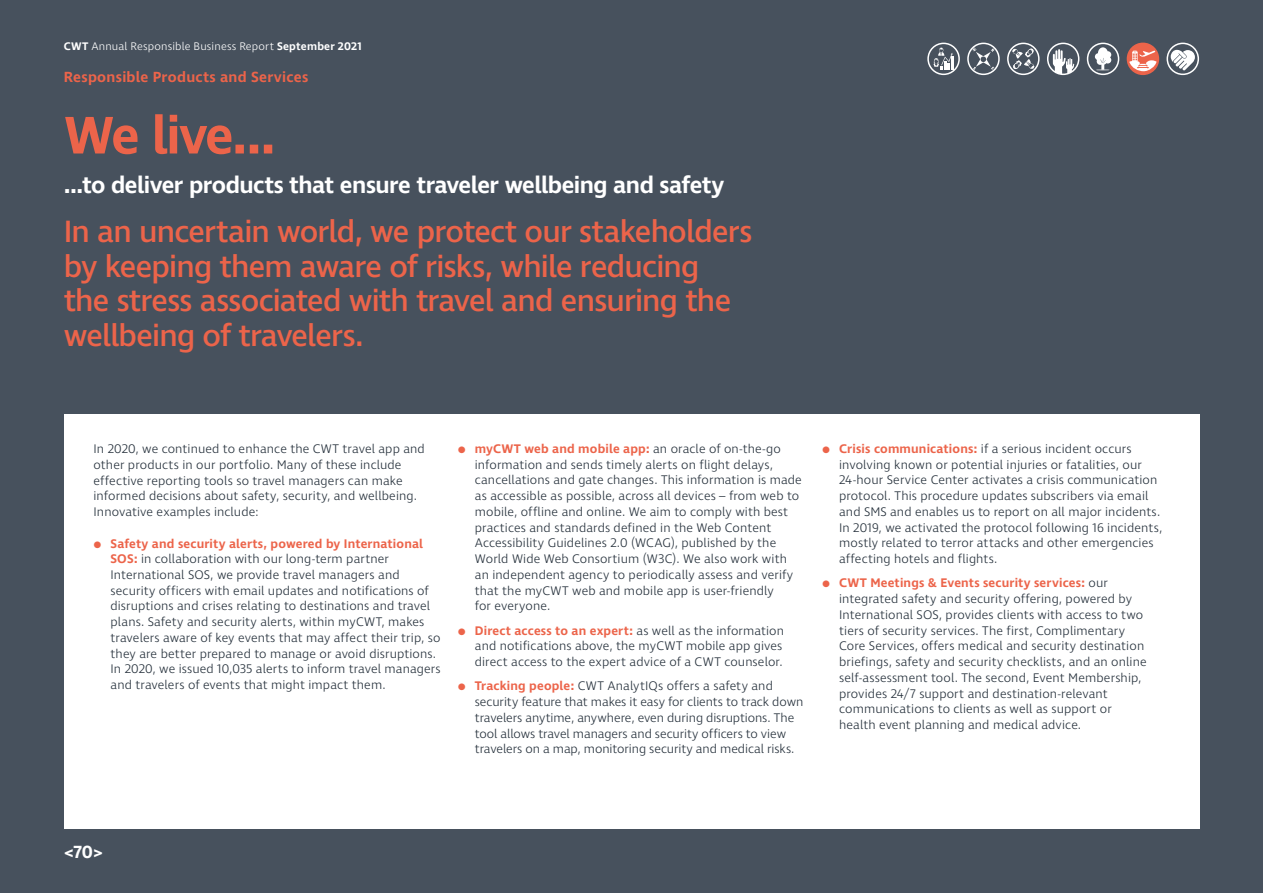
<style>
.page{position:relative;width:1263px;height:893px;background:#47515d}
.page>*{position:absolute;margin:0;border:0;box-sizing:border-box;transform-origin:0 0}
.t1{font:600 54px "Ingra";letter-spacing:-.045em;color:#ec644a}
.t2{font:500 31.5px/34.5px "Ingra";letter-spacing:-.025em;color:#ec644a}
.t3{font:600 24px "Ingra";letter-spacing:-.02em;color:#fff}
.t4{font:600 18px "Ingra";color:#fff}
.t5{font:600 15px "Ingra";letter-spacing:.02em;color:#ec644a}
.t6{font:300 12.75px/15.8px "Ingra";letter-spacing:.005em;color:#25303b}
.t7{font:300 11.25px "Ingra";letter-spacing:.015em;color:#fff}
.s1{font-weight:600}
.s2{color:#ec644a}
.s3{font-weight:600;color:#ec644a}
</style>
<div class="page">
<div style="left:1166px;top:43px;width:33px;height:32px;border:2px solid #fff;border-radius:50%"></div>
<svg style="left:1171px;top:50px;width:24px;height:20px"></svg>
<div style="left:1127px;top:43px;width:32px;height:32px;background:#ec644a;border:2px solid #ec644a;border-radius:50%"></div>
<svg style="left:1129px;top:51px;width:27px;height:20px"></svg>
<div style="left:1087px;top:43px;width:32px;height:32px;border:2px solid #fff;border-radius:50%"></div>
<svg style="left:1095px;top:47px;width:16px;height:24px"></svg>
<div style="left:1047px;top:43px;width:32px;height:32px;border:2px solid #fff;border-radius:50%"></div>
<svg style="left:1053px;top:49px;width:21px;height:25px"></svg>
<div style="left:1007px;top:43px;width:32px;height:32px;border:2px solid #fff;border-radius:50%"></div>
<svg style="left:1012px;top:48px;width:22px;height:22px"></svg>
<div style="left:927px;top:43px;width:33px;height:32px;border:2px solid #fff;border-radius:50%"></div>
<svg style="left:933px;top:48px;width:21px;height:22px"></svg>
<div style="left:967px;top:43px;width:33px;height:32px;border:2px solid #fff;border-radius:50%"></div>
<svg style="left:972px;top:47px;width:22px;height:23px"></svg>
<div style="left:64px;top:415px;width:1135px;height:414px;background:#fff"></div>
<p class="t7" style="left:64px;top:39px;width:299px"><span class="s1">CWT</span> Annual Responsible Business Report <span class="s1">September 2021</span></p>
<p class="t5" style="left:64px;top:68px;width:246px">Responsible Products and Services</p>
<h1 class="t1" style="left:64px;top:102px;width:214px">We live…</h1>
<h3 class="t3" style="left:64px;top:170px;width:662px">…to deliver products that ensure traveler wellbeing and safety</h3>
<h2 class="t2" style="left:64px;top:216px;width:690px">In an uncertain world, we protect our stakeholders by keeping them aware of risks, while reducing the stress associated with travel and ensuring the wellbeing of travelers.</h2>
<p class="t6" style="left:94px;top:441px;width:333px">In 2020, we continued to enhance the CWT travel app and other products in our portfolio. Many of these include effective reporting tools so travel managers can make informed decisions about safety, security, and wellbeing.<br>Innovative examples include:</p>
<p class="t6" style="left:111px;top:536px;width:332px;text-indent:-17px"><span class="s2">⚫</span> <span class="s3">Safety and security alerts, powered by International SOS:</span> in collaboration with our long-term partner International SOS, we provide travel managers and security officers with email updates and notifications of disruptions and crises relating to destinations and travel plans. Safety and security alerts, within myCWT, makes travelers aware of key events that may affect their trip, so they are better prepared to manage or avoid disruptions.<br>In 2020, we issued 10,035 alerts to inform travel managers and travelers of events that might impact them.</p>
<p class="t6" style="left:475px;top:441px;width:328px;text-indent:-17px"><span class="s2">⚫</span> <span class="s3">myCWT web and mobile app:</span> an oracle of on-the-go information and sends timely alerts on flight delays, cancellations and gate changes. This information is made as accessible as possible, across all devices – from web to mobile, offline and online. We aim to comply with best practices and standards defined in the Web Content Accessibility Guidelines 2.0 (WCAG), published by the World Wide Web Consortium (W3C). We also work with an independent agency to periodically assess and verify that the myCWT web and mobile app is user-friendly<br>for everyone.</p>
<p class="t6" style="left:475px;top:623px;width:311px;text-indent:-17px"><span class="s2">⚫</span> <span class="s3">Direct access to an expert:</span> as well as the information and notifications above, the myCWT mobile app gives direct access to the expert advice of a CWT counselor.</p>
<p class="t6" style="left:475px;top:679px;width:330px;text-indent:-17px"><span class="s2">⚫</span> <span class="s3">Tracking people:</span> CWT AnalytIQs offers a safety and security feature that makes it easy for clients to track down travelers anytime, anywhere, even during disruptions. The tool allows travel managers and security officers to view travelers on a map, monitoring security and medical risks.</p>
<p class="t6" style="left:839px;top:441px;width:325px;text-indent:-17px"><span class="s2">⚫</span> <span class="s3">Crisis communications:</span> if a serious incident occurs involving known or potential injuries or fatalities, our 24-hour Service Center activates a crisis communication protocol. This procedure updates subscribers via email and SMS and enables us to report on all major incidents.<br>In 2019, we activated the protocol following 16 incidents, mostly related to terror attacks and other emergencies affecting hotels and flights.</p>
<p class="t6" style="left:839px;top:576px;width:309px;text-indent:-17px"><span class="s2">⚫</span> <span class="s3">CWT Meetings &amp; Events security services:</span> our integrated safety and security offering, powered by International SOS, provides clients with access to two tiers of security services. The first, Complimentary Core Services, offers medical and security destination briefings, safety and security checklists, and an online self-assessment tool. The second, Event Membership, provides 24/7 support and destination-relevant communications to clients as well as support or health event planning and medical advice.</p>
<h3 class="t4" style="left:64px;top:841px;width:41px">&lt;70&gt;</h3>
</div>
